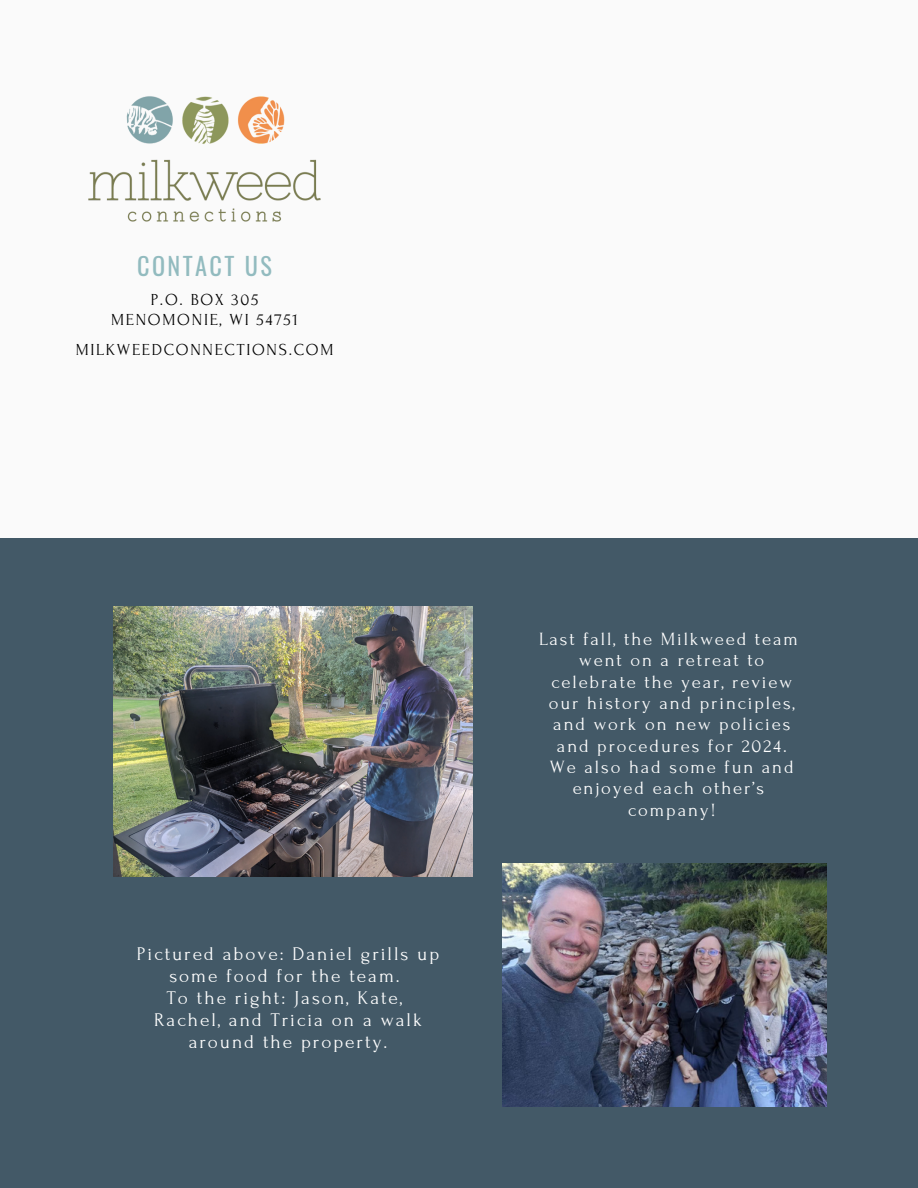
<style>
.page{position:relative;width:918px;height:1188px;background:#fafafa}
.page>*{position:absolute;margin:0;border:0;box-sizing:border-box;transform-origin:0 0}
.t1{font:24.3px "Oswald";letter-spacing:.1em;color:#92bbbf}
.t2{font:19.35px "Forum";letter-spacing:.1em;color:#fff}
.t3{font:18.75px "Forum";letter-spacing:.1em;color:#fff}
.t4{font:16.8px "Forum";letter-spacing:.1em;color:#000}
</style>
<div class="page">
<img style="left:88px;top:96px;width:233px;height:126px">
<div style="left:0;top:539px;width:918px;height:649px;background:#435967"></div>
<img style="left:113px;top:606px;width:359px;height:270px">
<img style="left:502px;top:863px;width:324px;height:243px">
<p class="t1" style="left:137px;top:247px;width:136px">CONTACT US</p>
<p class="t4" style="left:151px;top:291px;width:109px">P.O. BOX 305</p>
<p class="t4" style="left:111px;top:310px;width:188px">MENOMONIE, WI 54751</p>
<p class="t4" style="left:76px;top:341px;width:259px">MILKWEEDCONNECTIONS.COM</p>
<p class="t2" style="left:137px;top:944px;width:304px">Pictured above: Daniel grills up</p>
<p class="t2" style="left:169px;top:966px;width:232px">some food for the team.</p>
<p class="t2" style="left:167px;top:988px;width:237px">To the right: Jason, Kate,</p>
<p class="t2" style="left:154px;top:1010px;width:269px">Rachel, and Tricia on a walk</p>
<p class="t2" style="left:189px;top:1032px;width:200px">around the property.</p>
<p class="t3" style="left:539px;top:629px;width:260px">Last fall, the Milkweed team</p>
<p class="t3" style="left:579px;top:650px;width:187px">went on a retreat to</p>
<p class="t3" style="left:552px;top:672px;width:242px">celebrate the year, review</p>
<p class="t3" style="left:549px;top:693px;width:247px">our history and principles,</p>
<p class="t3" style="left:553px;top:714px;width:239px">and work on new policies</p>
<p class="t3" style="left:557px;top:736px;width:231px">and procedures for 2024.</p>
<p class="t3" style="left:550px;top:757px;width:245px">We also had some fun and</p>
<p class="t3" style="left:573px;top:778px;width:193px">enjoyed each other’s</p>
<p class="t3" style="left:628px;top:800px;width:89px">company!</p>
</div>
